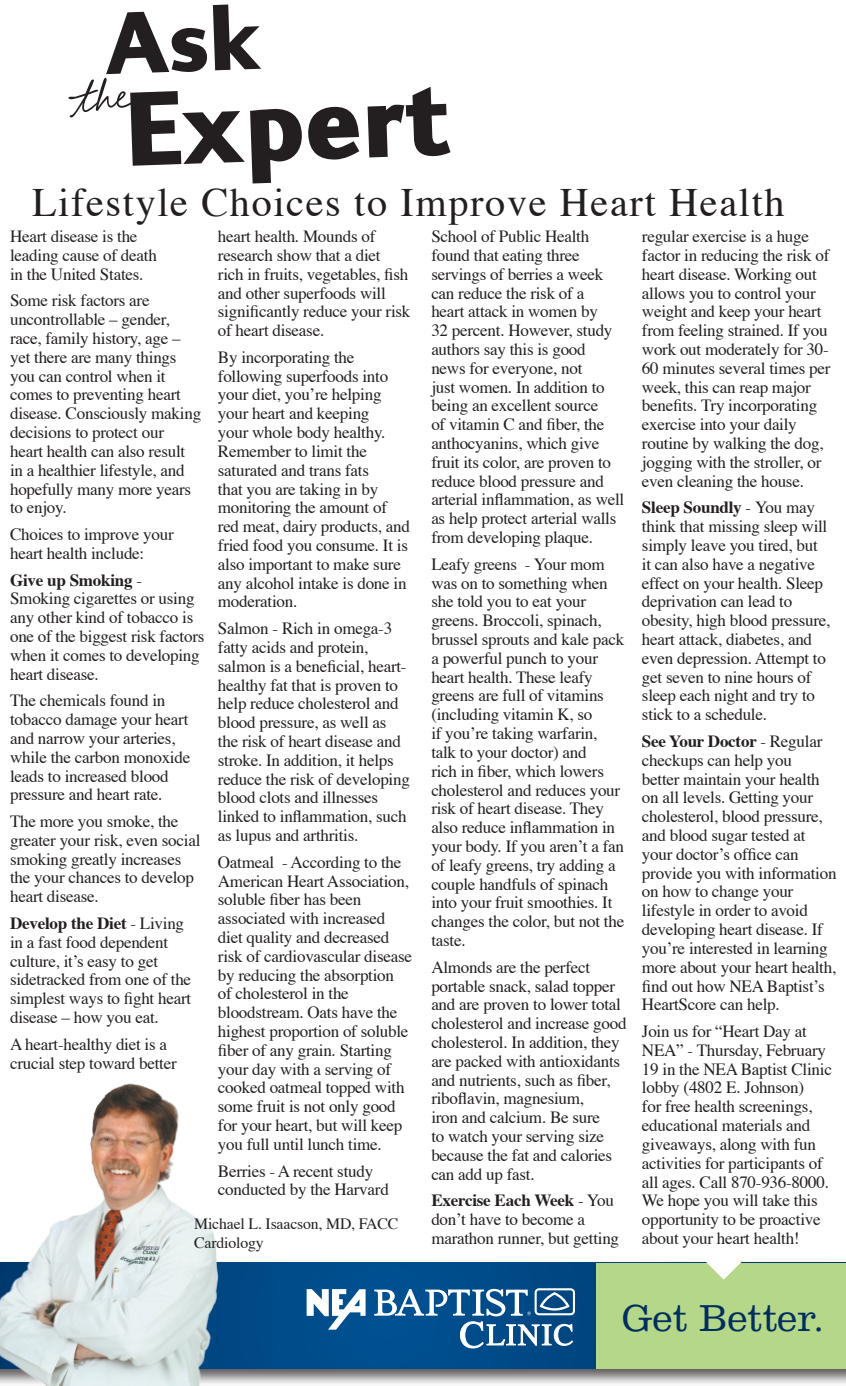
<style>
.page{position:relative;width:846px;height:1386px;background:#fff}
.page>*{position:absolute;margin:0;border:0;box-sizing:border-box;transform-origin:0 0}
.t1{font:700 107.45px "Sky Sans";color:#231f20}
.t2{font:40.25px "Times";letter-spacing:.04em;color:#231f20}
.t3{font:300 39.02px "Clarendon";color:#002e5e}
.t4{font:17.15px/18.9px "Times";letter-spacing:-.015em;color:#231f20}
.t5{font:15.75px "Times";letter-spacing:-.01em;color:#231f20}
.s1{font-weight:700}
</style>
<div class="page">
<div style="left:0;top:1260px;width:845px;height:126px;background:#231f20;opacity:.75"></div>
<div style="left:0;top:1263px;width:845px;height:106px;background:#004c8b"></div>
<div style="left:595px;top:1263px;width:250px;height:106px;background:#b4d789"></div>
<svg style="left:336px;top:1289px;width:29px;height:41px"></svg>
<svg style="left:374px;top:1288px;width:201px;height:61px"></svg>
<svg style="left:705px;top:1260px;width:36px;height:20px"></svg>
<img style="left:0;top:1083px;width:336px;height:303px">
<p class="t1" style="left:122px;top:69px;width:327px;rotate:-2deg">Expert</p>
<p class="t2" style="left:32px;top:177px;width:753px">Lifestyle Choices to Improve Heart Health</p>
<p class="t4" style="left:10px;top:228px;width:148px">Heart disease is the leading cause of death in the United States.</p>
<p class="t4" style="left:10px;top:292px;width:192px">Some risk factors are uncontrollable – gender, race, family history, age – yet there are many things you can control when it comes to preventing heart disease. Consciously making decisions to protect our heart health can also result in a healthier lifestyle, and hopefully many more years to enjoy.</p>
<p class="t4" style="left:10px;top:526px;width:165px">Choices to improve your heart health include:</p>
<p class="t4" style="left:10px;top:571px;width:196px"><span class="s1">Give up Smoking</span> -<br>Smoking cigarettes or using any other kind of tobacco is one of the biggest risk factors when it comes to developing heart disease.</p>
<p class="t4" style="left:10px;top:692px;width:182px">The chemicals found in tobacco damage your heart and narrow your arteries, while the carbon monoxide leads to increased blood pressure and heart rate.</p>
<p class="t4" style="left:10px;top:813px;width:192px">The more you smoke, the greater your risk, even social smoking greatly increases the your chances to develop heart disease.</p>
<p class="t4" style="left:10px;top:915px;width:183px"><span class="s1">Develop the Diet</span> - Living in a fast food dependent culture, it’s easy to get sidetracked from one of the simplest ways to fight heart disease – how you eat.</p>
<p class="t4" style="left:10px;top:1036px;width:168px">A heart-healthy diet is a crucial step toward better</p>
<p class="t4" style="left:218px;top:228px;width:194px">heart health. Mounds of research show that a diet rich in fruits, vegetables, fish and other superfoods will significantly reduce your risk of heart disease.</p>
<p class="t4" style="left:218px;top:349px;width:193px">By incorporating the following superfoods into your diet, you’re helping your heart and keeping<br>your whole body healthy.<br>Remember to limit the saturated and trans fats<br>that you are taking in by monitoring the amount of red meat, dairy products, and fried food you consume. It is also important to make sure any alcohol intake is done in moderation.</p>
<p class="t4" style="left:218px;top:620px;width:193px">Salmon - Rich in omega-3 fatty acids and protein, salmon is a beneficial, heart&shy;healthy fat that is proven to help reduce cholesterol and blood pressure, as well as the risk of heart disease and stroke. In addition, it helps reduce the risk of developing blood clots and illnesses linked to inflammation, such as lupus and arthritis.</p>
<p class="t4" style="left:218px;top:854px;width:195px">Oatmeal - According to the<br>American Heart Association, soluble fiber has been associated with increased diet quality and decreased risk of cardiovascular disease by reducing the absorption of cholesterol in the bloodstream. Oats have the highest proportion of soluble fiber of any grain. Starting your day with a serving of cooked oatmeal topped with some fruit is not only good for your heart, but will keep you full until lunch time.</p>
<p class="t4" style="left:218px;top:1162px;width:172px">Berries - A recent study conducted by the Harvard</p>
<p class="t5" style="left:194px;top:1213px;width:205px">Michael L. Isaacson, MD, FACC</p>
<p class="t5" style="left:194px;top:1232px;width:71px">Cardiology</p>
<p class="t4" style="left:431px;top:228px;width:194px">School of Public Health found that eating three servings of berries a week can reduce the risk of a<br>heart attack in women by<br>32 percent. However, study authors say this is good news for everyone, not<br>just women. In addition to being an excellent source<br>of vitamin C and fiber, the anthocyanins, which give fruit its color, are proven to reduce blood pressure and arterial inflammation, as well as help protect arterial walls from developing plaque.</p>
<p class="t4" style="left:431px;top:556px;width:194px">Leafy greens - Your mom was on to something when she told you to eat your greens. Broccoli, spinach, brussel sprouts and kale pack a powerful punch to your heart health. These leafy greens are full of vitamins (including vitamin K, so<br>if you’re taking warfarin, talk to your doctor) and<br>rich in fiber, which lowers cholesterol and reduces your risk of heart disease. They also reduce inflammation in your body. If you aren’t a fan of leafy greens, try adding a couple handfuls of spinach into your fruit smoothies. It changes the color, but not the taste.</p>
<p class="t4" style="left:431px;top:959px;width:197px">Almonds are the perfect portable snack, salad topper and are proven to lower total cholesterol and increase good cholesterol. In addition, they are packed with antioxidants and nutrients, such as fiber, riboflavin, magnesium,<br>iron and calcium. Be sure<br>to watch your serving size because the fat and calories can add up fast.</p>
<p class="t4" style="left:431px;top:1192px;width:189px"><span class="s1">Exercise Each Week</span> - You don’t have to become a marathon runner, but getting</p>
<p class="t4" style="left:641px;top:228px;width:190px">regular exercise is a huge factor in reducing the risk of heart disease. Working out allows you to control your weight and keep your heart from feeling strained. If you work out moderately for 30-<br>60 minutes several times per week, this can reap major benefits. Try incorporating exercise into your daily routine by walking the dog, jogging with the stroller, or even cleaning the house.</p>
<p class="t4" style="left:641px;top:499px;width:190px"><span class="s1">Sleep Soundly</span> - You may think that missing sleep will simply leave you tired, but it can also have a negative effect on your health. Sleep deprivation can lead to obesity, high blood pressure, heart attack, diabetes, and even depression. Attempt to get seven to nine hours of sleep each night and try to stick to a schedule.</p>
<p class="t4" style="left:641px;top:733px;width:196px"><span class="s1">See Your Doctor</span> - Regular checkups can help you<br>better maintain your health on all levels. Getting your cholesterol, blood pressure, and blood sugar tested at your doctor’s office can provide you with information on how to change your lifestyle in order to avoid developing heart disease. If you’re interested in learning more about your heart health, find out how NEA Baptist’s<br>HeartScore can help.</p>
<p class="t4" style="left:641px;top:1023px;width:191px">Join us for “Heart Day at<br>NEA” - Thursday, February<br>19 in the NEA Baptist Clinic lobby (4802 E. Johnson)<br>for free health screenings, educational materials and giveaways, along with fun activities for participants of all ages. Call 870-936-8000.<br>We hope you will take this opportunity to be proactive about your heart health!</p>
<p class="t3" style="left:622px;top:1295px;width:203px">Get Better.</p>
</div>
